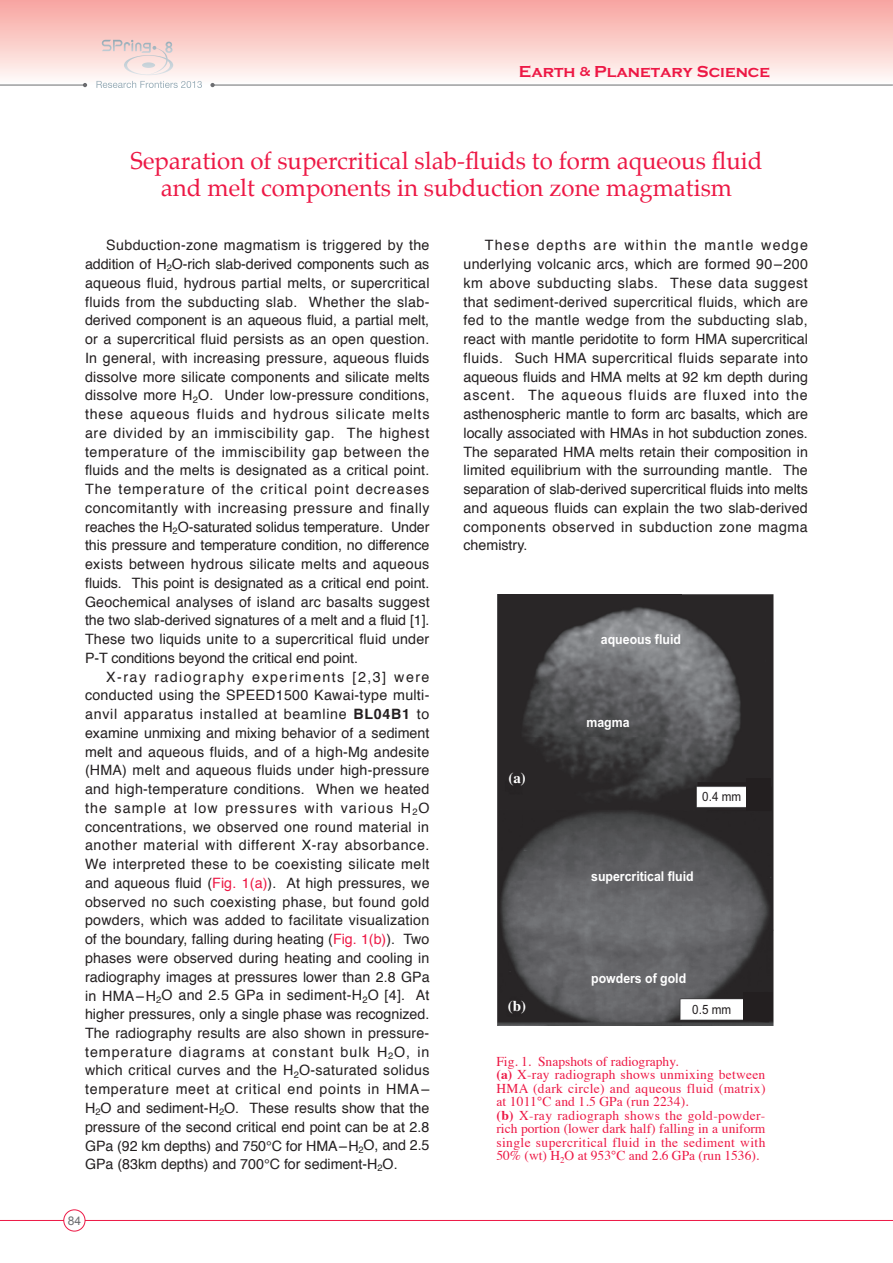
<style>
.page{position:relative;width:893px;height:1263px;background:#fff}
.page>*{position:absolute;margin:0;border:0;box-sizing:border-box;transform-origin:0 0}
.t1{font:24px/27px "Palatino";color:#ed1845;text-align:center}
.t2{font:700 16.5px "Copperplate Gothic";color:#ed1845}
.t3{font:700 15px "Times";color:#fff}
.t4{font:14.25px/18.8px "Helvetica";color:#231f20;text-align:justify}
.t5{font:13.5px/13.5px "Times";letter-spacing:.02em;color:#ed1845}
.t6{font:700 13.5px "Arial Narrow";color:#fff;scale:1.11 1}
.t7{font:12.9px "Arial Narrow";color:#231f20;scale:1.11 1}
.t8{font:12px "Arial";color:#6c6d70}
.s1{font-size:13.5px}
.s2{font-weight:700}
.s3{color:#ed1845}
</style>
<div class="page">
<div style="left:0;top:0;width:893px;height:85px;background:linear-gradient(to bottom,#f7a39e,#fefcfa)"></div>
<hr style="left:213px;top:85px;width:680px;height:1px;background:#6c6d70">
<hr style="left:0;top:85px;width:85px;height:1px;background:#6c6d70">
<svg style="left:83px;top:83px;width:4px;height:4px"></svg>
<svg style="left:210px;top:83px;width:5px;height:4px"></svg>
<svg style="left:102px;top:40px;width:71px;height:35px;background:#eedad9"></svg>
<svg style="left:96px;top:81px;width:106px;height:7px"></svg>
<svg style="left:0;top:1209px;width:893px;height:22px"></svg>
<img style="left:498px;top:594px;width:275px;height:432px">
<img style="left:747px;top:778px;width:23px;height:32px">
<img style="left:743px;top:992px;width:30px;height:28px">
<p class="t2" style="left:519px;top:63px;width:253px">Earth <span class="s1">&amp;</span> Planetary Science</p>
<h1 class="t1" style="left:130px;top:147px;width:634px">Separation of supercritical slab-fluids to form aqueous fluid and melt components in subduction zone magmatism</h1>
<p class="t4" style="left:85px;top:236px;width:346px;text-indent:21px">Subduction-zone magmatism is triggered by the addition of H<sub>2</sub>O-rich slab-derived components such as aqueous fluid, hydrous partial melts, or supercritical fluids from the subducting slab. Whether the slab&shy;derived component is an aqueous fluid, a partial melt, or a supercritical fluid persists as an open question.<br>In general, with increasing pressure, aqueous fluids dissolve more silicate components and silicate melts dissolve more H<sub>2</sub>O. Under low-pressure conditions, these aqueous fluids and hydrous silicate melts are divided by an immiscibility gap. The highest temperature of the immiscibility gap between the fluids and the melts is designated as a critical point.<br>The temperature of the critical point decreases concomitantly with increasing pressure and finally reaches the H<sub>2</sub>O-saturated solidus temperature. Under this pressure and temperature condition, no difference exists between hydrous silicate melts and aqueous fluids. This point is designated as a critical end point.<br>Geochemical analyses of island arc basalts suggest the two slab-derived signatures of a melt and a fluid [1].<br>These two liquids unite to a supercritical fluid under P-T conditions beyond the critical end point.</p>
<p class="t4" style="left:85px;top:668px;width:346px;text-indent:21px">X-ray radiography experiments [2,3] were conducted using the SPEED1500 Kawai-type multi&shy;anvil apparatus installed at beamline <span class="s2">BL04B1</span> to examine unmixing and mixing behavior of a sediment melt and aqueous fluids, and of a high-Mg andesite (HMA) melt and aqueous fluids under high-pressure and high-temperature conditions. When we heated the sample at low pressures with various H<sub>2</sub>O concentrations, we observed one round material in another material with different X-ray absorbance.<br>We interpreted these to be coexisting silicate melt and aqueous fluid (<span class="s3">Fig. 1(a)</span>). At high pressures, we observed no such coexisting phase, but found gold powders, which was added to facilitate visualization of the boundary, falling during heating (<span class="s3">Fig. 1(b)</span>). Two phases were observed during heating and cooling in radiography images at pressures lower than 2.8 GPa in HMA–H<sub>2</sub>O and 2.5 GPa in sediment-H<sub>2</sub>O [4]. At higher pressures, only a single phase was recognized.<br>The radiography results are also shown in pressure&shy;temperature diagrams at constant bulk H<sub>2</sub>O, in which critical curves and the H<sub>2</sub>O-saturated solidus temperature meet at critical end points in HMA– H<sub>2</sub>O and sediment-H<sub>2</sub>O. These results show that the pressure of the second critical end point can be at 2.8<br>GPa (92 km depths) and 750°C for HMA–H<sub>2</sub>O, and 2.5<br>GPa (83km depths) and 700°C for sediment-H<sub>2</sub>O.</p>
<p class="t4" style="left:463px;top:236px;width:346px;text-indent:21px">These depths are within the mantle wedge underlying volcanic arcs, which are formed 90–200 km above subducting slabs. These data suggest that sediment-derived supercritical fluids, which are fed to the mantle wedge from the subducting slab, react with mantle peridotite to form HMA supercritical fluids. Such HMA supercritical fluids separate into aqueous fluids and HMA melts at 92 km depth during ascent. The aqueous fluids are fluxed into the asthenospheric mantle to form arc basalts, which are locally associated with HMAs in hot subduction zones.<br>The separated HMA melts retain their composition in limited equilibrium with the surrounding mantle. The separation of slab-derived supercritical fluids into melts and aqueous fluids can explain the two slab-derived components observed in subduction zone magma chemistry.</p>
<p class="t6" style="left:601px;top:629px;width:74px">aqueous fluid</p>
<p class="t6" style="left:586px;top:712px;width:40px">magma</p>
<p class="t3" style="left:508px;top:764px;width:19px">(a)</p>
<p class="t7" style="left:702px;top:787px;width:37px">0.4 mm</p>
<p class="t6" style="left:591px;top:866px;width:94px">supercritical fluid</p>
<p class="t6" style="left:591px;top:968px;width:87px">powders of gold</p>
<p class="t3" style="left:508px;top:991px;width:20px">(b)</p>
<p class="t7" style="left:692px;top:1000px;width:37px">0.5 mm</p>
<p class="t5" style="left:496px;top:1053px;width:271px">Fig. 1. Snapshots of radiography.<br><span class="s2">(a)</span> X-ray radiograph shows unmixing between HMA (dark circle) and aqueous fluid (matrix) at 1011°C and 1.5 GPa (run 2234).<br><span class="s2">(b)</span> X-ray radiograph shows the gold-powder&shy;rich portion (lower dark half) falling in a uniform single supercritical fluid in the sediment with 50% (wt) H<sub>2</sub>O at 953°C and 2.6 GPa (run 1536).</p>
<p class="t8" style="left:68px;top:1213px;width:15px">84</p>
</div>
